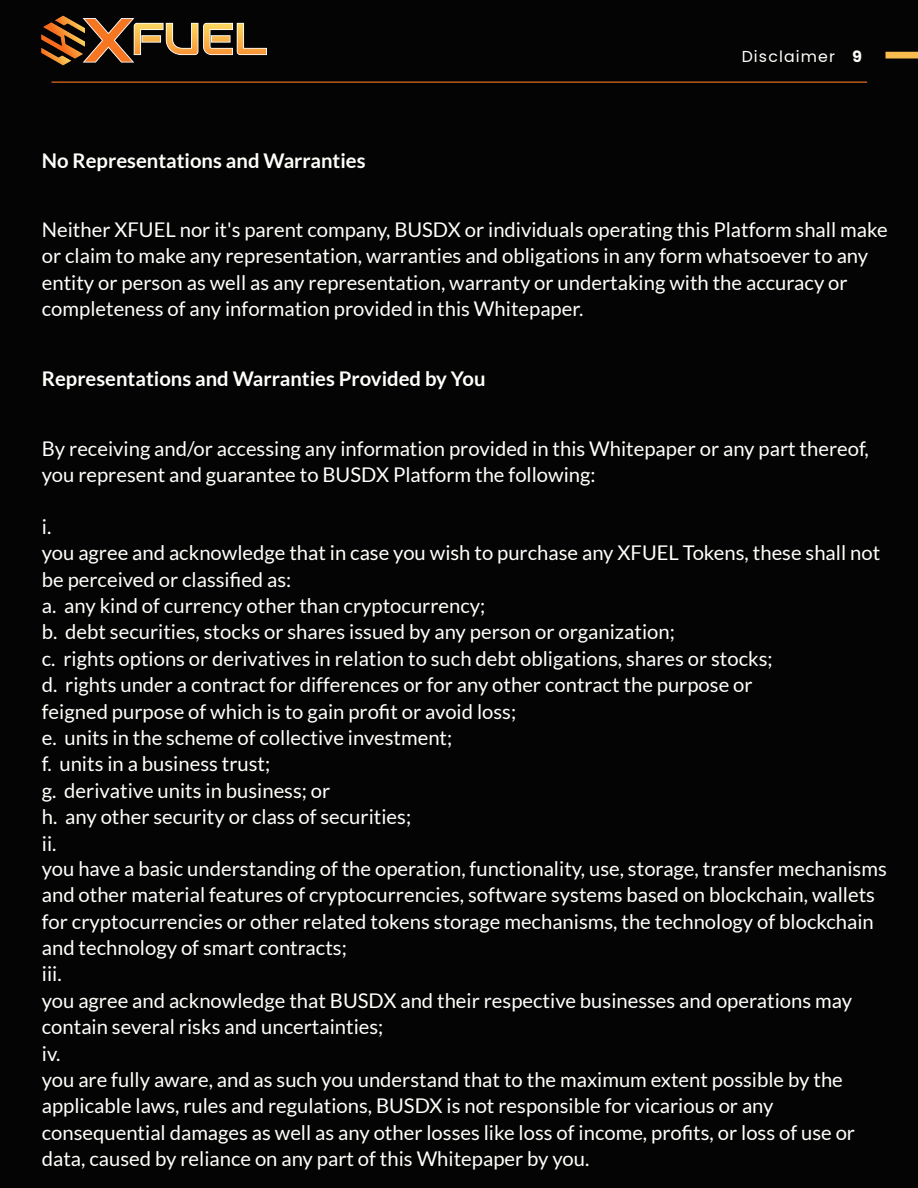
<style>
.page{position:relative;width:918px;height:1188px;background:#040404}
.page>*{position:absolute;margin:0;border:0;box-sizing:border-box;transform-origin:0 0}
.t1{font:20.25px/26.2px "Lato";color:#fffffb}
.t2{font:700 20.25px "Lato";color:#fffffb}
.t3{font:15.75px "Poppins";letter-spacing:.07em;color:#fffffb}
.s1{font-weight:700}
</style>
<div class="page">
<div style="left:889px;top:52px;width:29px;height:6px;background:#f9bc4f"></div>
<hr style="left:52px;top:82px;width:815px;height:1px;background:#f77622">
<img style="left:41px;top:15px;width:226px;height:51px">
<p class="t2" style="left:42px;top:148px;width:325px">No Representations and Warranties</p>
<p class="t3" style="left:742px;top:49px;width:122px">Disclaimer <span class="s1">9</span></p>
<p class="t1" style="left:42px;top:216px;width:847px">Neither XFUEL nor it's parent company, BUSDX or individuals operating this Platform shall make or claim to make any representation, warranties and obligations in any form whatsoever to any entity or person as well as any representation, warranty or undertaking with the accuracy or completeness of any information provided in this Whitepaper.</p>
<p class="t2" style="left:42px;top:366px;width:445px">Representations and Warranties Provided by You</p>
<p class="t1" style="left:42px;top:435px;width:829px;line-height:25.8px">By receiving and/or accessing any information provided in this Whitepaper or any part thereof, you represent and guarantee to BUSDX Platform the following:</p>
<p class="t1" style="left:42px;top:513px;width:846px">i.<br>you agree and acknowledge that in case you wish to purchase any XFUEL Tokens, these shall not be perceived or classified as:<br>a. any kind of currency other than cryptocurrency;<br>b. debt securities, stocks or shares issued by any person or organization;<br>c. rights options or derivatives in relation to such debt obligations, shares or stocks;<br>d. rights under a contract for differences or for any other contract the purpose or<br>feigned purpose of which is to gain profit or avoid loss;<br>e. units in the scheme of collective investment;<br>f. units in a business trust;<br>g. derivative units in business; or<br>h. any other security or class of securities;<br>ii.<br>you have a basic understanding of the operation, functionality, use, storage, transfer mechanisms and other material features of cryptocurrencies, software systems based on blockchain, wallets for cryptocurrencies or other related tokens storage mechanisms, the technology of blockchain and technology of smart contracts;<br>iii.<br>you agree and acknowledge that BUSDX and their respective businesses and operations may contain several risks and uncertainties;<br>iv.<br>you are fully aware, and as such you understand that to the maximum extent possible by the applicable laws, rules and regulations, BUSDX is not responsible for vicarious or any consequential damages as well as any other losses like loss of income, profits, or loss of use or data, caused by reliance on any part of this Whitepaper by you.</p>
</div>
